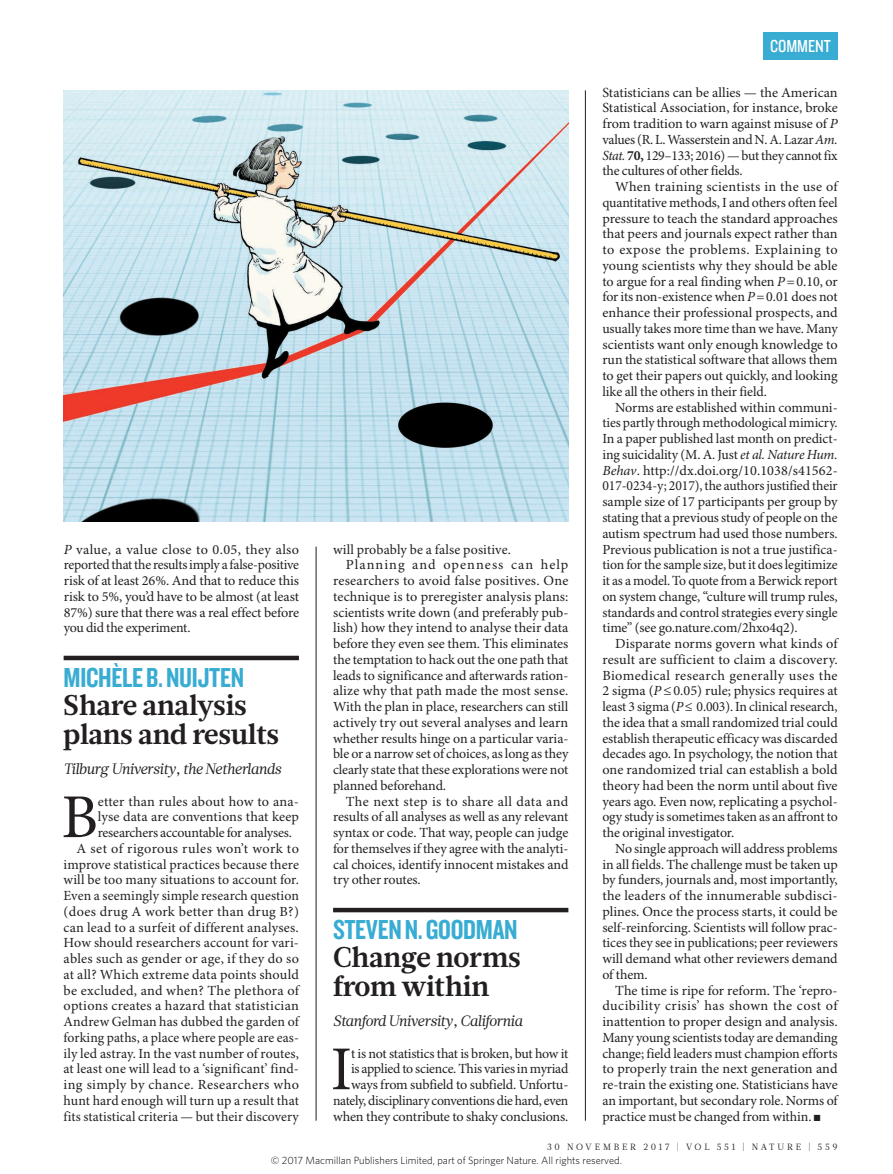
<style>
.page{position:relative;width:893px;height:1174px;background:#fff}
.page>*{position:absolute;margin:0;border:0;box-sizing:border-box;transform-origin:0 0}
.BODY_DROP_CAP{font:62.4px "Minion Pro";color:#231f20}
.VOX_PROF_HEADING{font:700 28.5px/28.5px "Glosa Math";color:#231f20}
.VOX_PROF_NAME{font:28.5px "Knockout 49 Liteweight";letter-spacing:-.01em;color:#38acd2}
.t1{font:18px "Knockout 29 Junior Ltweight";color:#fff}
.VOX_PROF_DETAILS{font:italic 15px "Glosa Math";letter-spacing:-.02em;color:#231f20}
.BODY_INDENT{font:13.95px/15.8px "Minion Pro";letter-spacing:-.005em;color:#231f20;text-align:justify}
.BODY_DROP_CAP-2{font:13.95px/15.8px "Minion Pro";letter-spacing:-.02em;color:#231f20;text-align:justify}
.t2{font:300 10.5px "Whitney";color:#000}
.t3{font:9px "Glosa Math";letter-spacing:.3em;color:#231f20}
.s1{font-style:italic}
.s2{font-weight:700}
</style>
<div class="page">
<img style="left:64px;top:90px;width:504px;height:432px">
<div style="left:64px;top:655px;width:235px;height:5px;background:#231f20"></div>
<div style="left:333px;top:907px;width:235px;height:5px;background:#231f20"></div>
<div style="left:763px;top:32px;width:75px;height:27px;background:#38acd2"></div>
<hr style="left:585px;top:90px;width:1px;height:1030px;background:#231f20">
<hr style="left:316px;top:546px;width:1px;height:574px;background:#231f20">
<p class="BODY_INDENT" style="left:64px;top:542px;width:237px"><span class="s1">P</span> value, a value close to 0.05, they also reported that the results imply a false-positive risk of at least 26%. And that to reduce this risk to 5%, you’d have to be almost (at least 87%) sure that there was a real effect before you did the experiment.</p>
<p class="VOX_PROF_NAME" style="left:64px;top:659px;width:182px">MICHÈLE B. NUIJTEN</p>
<p class="VOX_PROF_HEADING" style="left:64px;top:691px;width:217px">Share analysis plans and results</p>
<p class="VOX_PROF_DETAILS" style="left:64px;top:759px;width:219px">Tilburg University, the Netherlands</p>
<p class="BODY_DROP_CAP" style="left:61px;top:780px;width:38px">B</p>
<p class="BODY_DROP_CAP-2" style="left:98px;top:794px;width:203px">etter than rules about how to ana&shy;lyse data are conventions that keep researchers accountable for analyses.</p>
<p class="BODY_INDENT" style="left:64px;top:841px;width:237px;text-indent:13px">A set of rigorous rules won’t work to improve statistical practices because there will be too many situations to account for.<br>Even a seemingly simple research question (does drug A work better than drug B?) can lead to a surfeit of different analyses.<br>How should researchers account for vari&shy;ables such as gender or age, if they do so at all? Which extreme data points should be excluded, and when? The plethora of options creates a hazard that statistician Andrew Gelman has dubbed the garden of forking paths, a place where people are eas&shy;ily led astray. In the vast number of routes, at least one will lead to a ‘significant’ find&shy;ing simply by chance. Researchers who hunt hard enough will turn up a result that fits statistical criteria — but their discovery</p>
<p class="BODY_INDENT" style="left:333px;top:542px;width:179px">will probably be a false positive.</p>
<p class="BODY_INDENT" style="left:333px;top:557px;width:237px;text-indent:13px">Planning and openness can help researchers to avoid false positives. One technique is to preregister analysis plans: scientists write down (and preferably pub&shy;lish) how they intend to analyse their data before they even see them. This eliminates the temptation to hack out the one path that leads to significance and afterwards ration&shy;alize why that path made the most sense.<br>With the plan in place, researchers can still actively try out several analyses and learn whether results hinge on a particular varia&shy;ble or a narrow set of choices, as long as they clearly state that these explorations were not planned beforehand.</p>
<p class="BODY_INDENT" style="left:333px;top:794px;width:237px;text-indent:13px">The next step is to share all data and results of all analyses as well as any relevant syntax or code. That way, people can judge for themselves if they agree with the analyti&shy;cal choices, identify innocent mistakes and try other routes.</p>
<p class="VOX_PROF_NAME" style="left:333px;top:911px;width:186px">STEVEN N. GOODMAN</p>
<p class="VOX_PROF_HEADING" style="left:333px;top:943px;width:189px">Change norms from within</p>
<p class="VOX_PROF_DETAILS" style="left:333px;top:1011px;width:191px">Stanford University, California</p>
<p class="BODY_DROP_CAP" style="left:331px;top:1032px;width:23px">I</p>
<p class="BODY_DROP_CAP-2" style="left:333px;top:1046px;width:237px;text-align:right">t is not statistics that is broken, but how it<br>is applied to science. This varies in myriad ways from subfield to subfield. Unfortu&shy;nately, disciplinary conventions die hard, even when they contribute to shaky conclusions.</p>
<p class="t1" style="left:770px;top:34px;width:62px">COMMENT</p>
<p class="BODY_DROP_CAP-2" style="left:602px;top:85px;width:237px">Statisticians can be allies — the American Statistical Association, for instance, broke from tradition to warn against misuse of <span class="s1">P </span>values (R. L. Wasserstein and N. A. Lazar <span class="s1">Am.<br>Stat.</span> <span class="s2">70,</span> 129–133; 2016) — but they cannot fix the cultures of other fields.</p>
<p class="BODY_INDENT" style="left:602px;top:179px;width:237px;text-indent:13px">When training scientists in the use of quantitative methods, I and others often feel pressure to teach the standard approaches that peers and journals expect rather than to expose the problems. Explaining to young scientists why they should be able to argue for a real finding when <span class="s1">P</span>=0.10, or for its non-existence when <span class="s1">P</span>=0.01 does not enhance their professional prospects, and usually takes more time than we have. Many scientists want only enough knowledge to run the statistical software that allows them to get their papers out quickly, and looking like all the others in their field.</p>
<p class="BODY_INDENT" style="left:602px;top:400px;width:237px;text-indent:13px">Norms are established within communi&shy;ties partly through methodological mimicry.<br>In a paper published last month on predict&shy;ing suicidality (M. A. Just <span class="s1">et al. Nature Hum.<br>Behav</span>. http://dx.doi.org/10.1038/s41562- 017-0234-y; 2017), the authors justified their sample size of 17 participants per group by stating that a previous study of people on the autism spectrum had used those numbers.<br>Previous publication is not a true justifica&shy;tion for the sample size, but it does legitimize it as a model. To quote from a Berwick report on system change, “culture will trump rules, standards and control strategies every single time” (see go.nature.com/2hxo4q2).</p>
<p class="BODY_INDENT" style="left:602px;top:636px;width:237px;text-indent:13px">Disparate norms govern what kinds of result are sufficient to claim a discovery.<br>Biomedical research generally uses the 2 sigma (<span class="s1">P</span>≤0.05) rule; physics requires at least 3 sigma (<span class="s1">P</span>≤ 0.003). In clinical research, the idea that a small randomized trial could establish therapeutic efficacy was discarded decades ago. In psychology, the notion that one randomized trial can establish a bold theory had been the norm until about five years ago. Even now, replicating a psychol&shy;ogy study is sometimes taken as an affront to the original investigator.</p>
<p class="BODY_INDENT" style="left:602px;top:841px;width:237px;text-indent:13px">No single approach will address problems in all fields. The challenge must be taken up by funders, journals and, most importantly, the leaders of the innumerable subdisci&shy;plines. Once the process starts, it could be self-reinforcing. Scientists will follow prac&shy;tices they see in publications; peer reviewers will demand what other reviewers demand of them.</p>
<p class="BODY_INDENT" style="left:602px;top:983px;width:237px;text-indent:13px">The time is ripe for reform. The ‘repro&shy;ducibility crisis’ has shown the cost of inattention to proper design and analysis.<br>Many young scientists today are demanding change; field leaders must champion efforts to properly train the next generation and re-train the existing one. Statisticians have an important, but secondary role. Norms of practice must be changed from within. ■</p>
<p class="t3" style="left:547px;top:1141px;width:292px">30 NOVEMBER 2017 | VOL 551 | NATURE | 559</p>
<p class="t2" style="left:271px;top:1153px;width:352px">© 2017 Macmillan Publishers Limited, part of Springer Nature. All rights reserved.</p>
</div>
